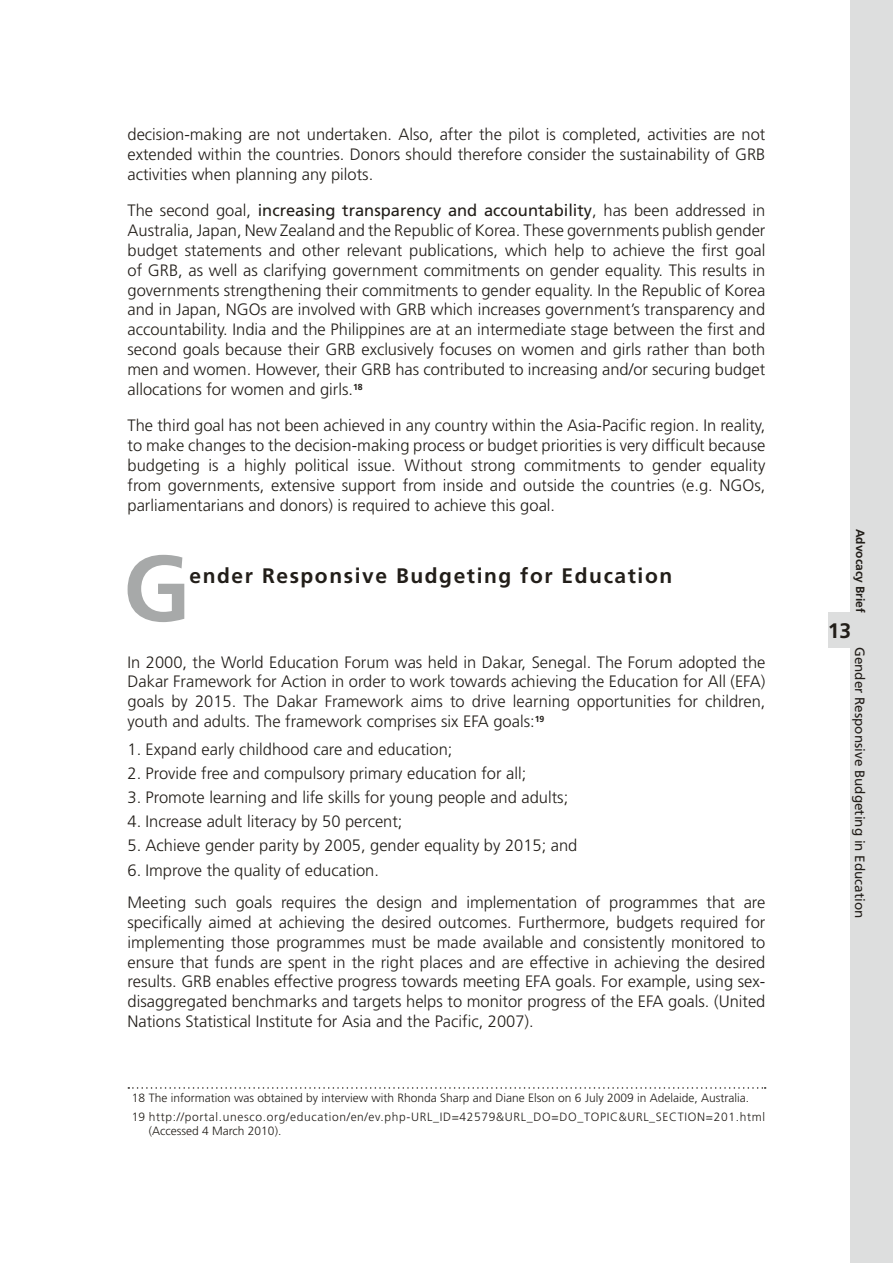
<style>
.page{position:relative;width:893px;height:1263px;background:#fff}
.page>*{position:absolute;margin:0;border:0;box-sizing:border-box;transform-origin:0 0}
.t1{font:700 93.15px "Frutiger";color:#a7a9a9}
.t2{font:700 21px "Frutiger";letter-spacing:.075em;color:#221e19}
.t3{font:300 16.5px/19.8px "Frutiger";color:#221e19;text-align:justify}
.t4{font:13.5px "Frutiger";color:#221e19}
.t5{font:300 12px/18.6px "Frutiger";color:#221e19}
.t6{font:700 12px "Frutiger";color:#221e19}
.s1{font-weight:400}
</style>
<div class="page">
<div style="left:851px;top:0;width:42px;height:1263px;background:#dddede"></div>
<div style="left:828px;top:612px;width:52px;height:35px;background:#dddede"></div>
<svg style="left:128px;top:1087px;width:638px;height:2px"></svg>
<p class="t3" style="left:128px;top:125px;width:639px">decision-making are not undertaken. Also, after the pilot is completed, activities are not extended within the countries. Donors should therefore consider the sustainability of GRB activities when planning any pilots.</p>
<p class="t3" style="left:128px;top:201px;width:639px">The second goal, <span class="s1">increasing transparency and accountability</span>, has been addressed in Australia, Japan, New Zealand and the Republic of Korea. These governments publish gender budget statements and other relevant publications, which help to achieve the first goal of GRB, as well as clarifying government commitments on gender equality. This results in governments strengthening their commitments to gender equality. In the Republic of Korea and in Japan, NGOs are involved with GRB which increases government’s transparency and accountability. India and the Philippines are at an intermediate stage between the first and second goals because their GRB exclusively focuses on women and girls rather than both men and women. However, their GRB has contributed to increasing and/or securing budget allocations for women and girls.<sup>18</sup></p>
<p class="t3" style="left:128px;top:416px;width:639px">The third goal has not been achieved in any country within the Asia-Pacific region. In reality, to make changes to the decision-making process or budget priorities is very difficult because budgeting is a highly political issue. Without strong commitments to gender equality from governments, extensive support from inside and outside the countries (e.g. NGOs, parliamentarians and donors) is required to achieve this goal.</p>
<h1 class="t1" style="left:123px;top:534px;width:69px">G</h1>
<p class="t2" style="left:190px;top:563px;width:484px">ender Responsive Budgeting for Education</p>
<p class="t3" style="left:128px;top:652px;width:639px">In 2000, the World Education Forum was held in Dakar, Senegal. The Forum adopted the Dakar Framework for Action in order to work towards achieving the Education for All (EFA) goals by 2015. The Dakar Framework aims to drive learning opportunities for children, youth and adults. The framework comprises six EFA goals:<sup>19</sup></p>
<p class="t3" style="left:128px;top:740px;width:326px">1. Expand early childhood care and education;</p>
<p class="t3" style="left:128px;top:764px;width:400px">2. Provide free and compulsory primary education for all;</p>
<p class="t3" style="left:128px;top:788px;width:442px">3. Promote learning and life skills for young people and adults;</p>
<p class="t3" style="left:128px;top:812px;width:276px">4. Increase adult literacy by 50 percent;</p>
<p class="t3" style="left:128px;top:836px;width:451px">5. Achieve gender parity by 2005, gender equality by 2015; and</p>
<p class="t3" style="left:128px;top:854px;width:639px;line-height:32.5px">6. Improve the quality of education.<br>Meeting such goals requires the design and implementation of programmes that are</p>
<p class="t3" style="left:128px;top:912px;width:639px">specifically aimed at achieving the desired outcomes. Furthermore, budgets required for implementing those programmes must be made available and consistently monitored to ensure that funds are spent in the right places and are effective in achieving the desired results. GRB enables effective progress towards meeting EFA goals. For example, using sex&shy;disaggregated benchmarks and targets helps to monitor progress of the EFA goals. (United Nations Statistical Institute for Asia and the Pacific, 2007).</p>
<p class="t5" style="left:132px;top:1089px;width:635px">18 The information was obtained by interview with Rhonda Sharp and Diane Elson on 6 July 2009 in Adelaide, Australia.<br>19 http://portal.unesco.org/education/en/ev.php-URL_ID=42579&amp;URL_DO=DO_TOPIC&amp;URL_SECTION=201.html</p>
<p class="t5" style="left:149px;top:1122px;width:134px">(Accessed 4 March 2010).</p>
<p class="t6" style="left:867px;top:529px;width:86px;rotate:90deg">Advocacy Brief</p>
<p class="t4" style="left:868px;top:647px;width:273px;rotate:90deg">Gender Responsive Budgeting in Education</p>
<p class="t2" style="left:828px;top:618px;width:25px">13</p>
</div>
